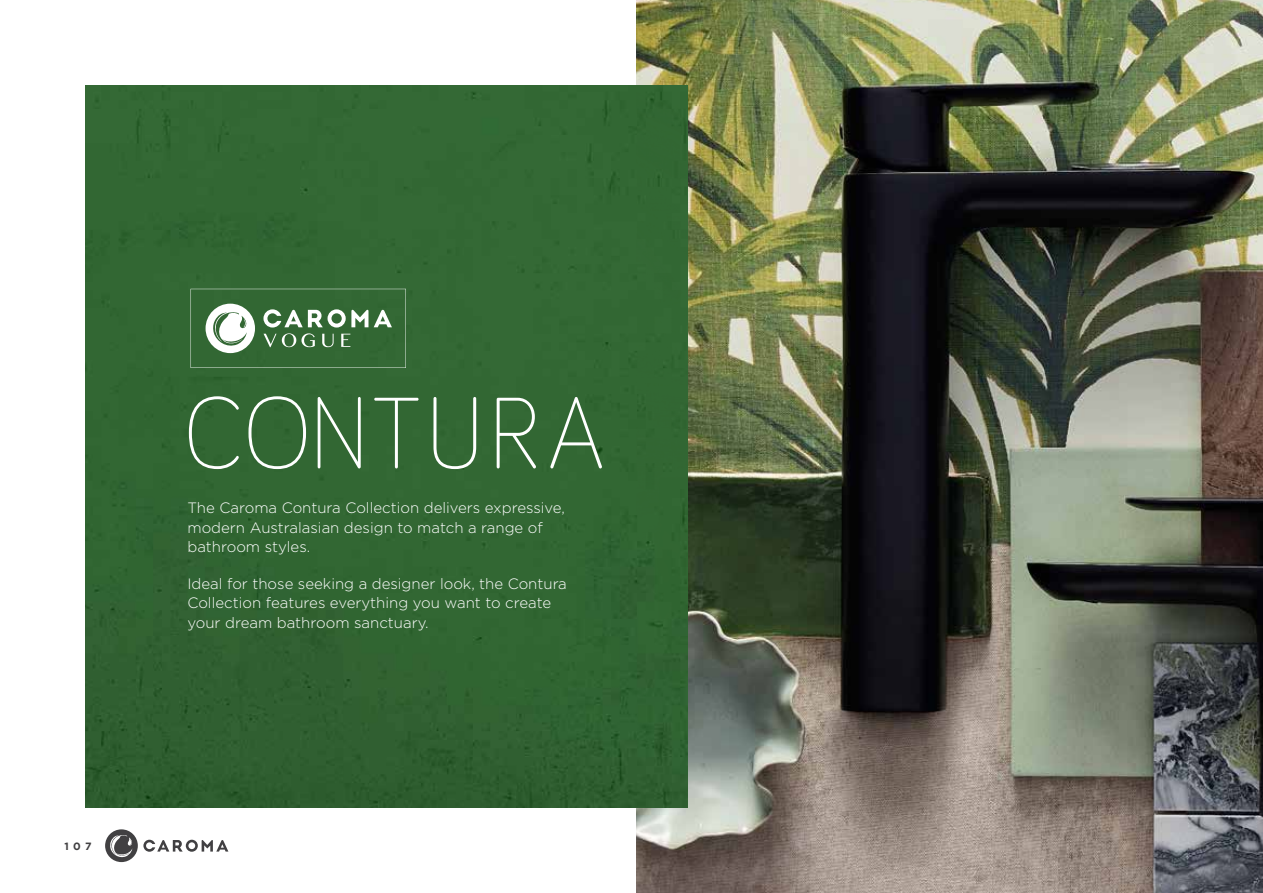
<style>
.page{position:relative;width:1263px;height:893px;background:#fff}
.page>*{position:absolute;margin:0;border:0;box-sizing:border-box;transform-origin:0 0}
.t1{font:300 103.8px "Bariol";letter-spacing:.04em;color:#fff;scale:.9 1}
.t2{font:300 15px/19.5px "Gotham";color:#fff}
.t3{font:700 10.5px "Gotham";color:#414042}
</style>
<div class="page">
<img style="left:636px;top:0;width:627px;height:893px">
<svg style="left:105px;top:829px;width:123px;height:33px"></svg>
<img style="left:86px;top:85px;width:601px;height:723px">
<svg style="left:191px;top:289px;width:215px;height:79px;background:#568257"></svg>
<p class="t3" style="left:65px;top:840px;width:29px">107</p>
<h1 class="t1" style="left:185px;top:362px;width:468px">CONTURA</h1>
<p class="t2" style="left:187px;top:498px;width:379px">The Caroma Contura Collection delivers expressive, modern Australasian design to match a range of bathroom styles.</p>
<p class="t2" style="left:187px;top:574px;width:381px">Ideal for those seeking a designer look, the Contura<br>Collection features everything you want to create your dream bathroom sanctuary.</p>
</div>
